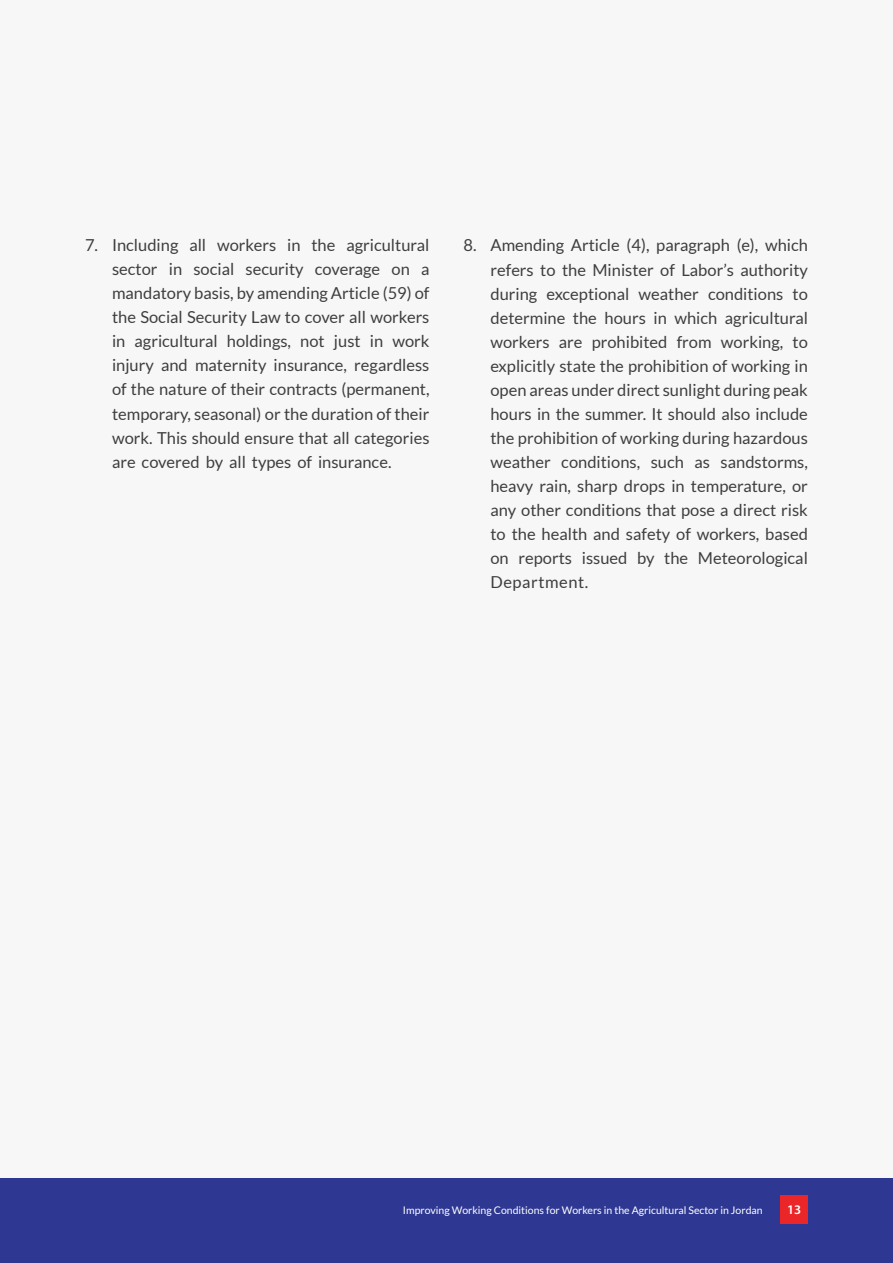
<style>
.page{position:relative;width:893px;height:1263px;background:#fff}
.page>*{position:absolute;margin:0;border:0;box-sizing:border-box;transform-origin:0 0}
.t1{font:16.5px/24px "Lato";color:#3e3e3f;text-align:justify}
.t2{font:600 13.2px "Myriad Pro";color:#fff}
.t3{font:10.5px "Lato";color:#fff}
</style>
<div class="page">
<div style="left:0;top:1178px;width:893px;height:85px;background:#2e3892"></div>
<div style="left:781px;top:1195px;width:27px;height:28px;background:#eb2629"></div>
<div style="left:0;top:0;width:893px;height:1178px;background:#f7f7f8"></div>
<p class="t1" style="left:112px;top:233px;width:319px;text-indent:-27px">7. Including all workers in the agricultural sector in social security coverage on a mandatory basis, by amending Article (59) of the Social Security Law to cover all workers in agricultural holdings, not just in work injury and maternity insurance, regardless of the nature of their contracts (permanent, temporary, seasonal) or the duration of their work. This should ensure that all categories are covered by all types of insurance.</p>
<p class="t1" style="left:490px;top:233px;width:319px;text-indent:-27px">8. Amending Article (4), paragraph (e), which refers to the Minister of Labor’s authority during exceptional weather conditions to determine the hours in which agricultural workers are prohibited from working, to explicitly state the prohibition of working in open areas under direct sunlight during peak hours in the summer. It should also include the prohibition of working during hazardous weather conditions, such as sandstorms, heavy rain, sharp drops in temperature, or any other conditions that pose a direct risk to the health and safety of workers, based on reports issued by the Meteorological Department.</p>
<p class="t3" style="left:403px;top:1204px;width:361px">Improving Working Conditions for Workers in the Agricultural Sector in Jordan</p>
<p class="t2" style="left:787px;top:1201px;width:16px">13</p>
</div>
